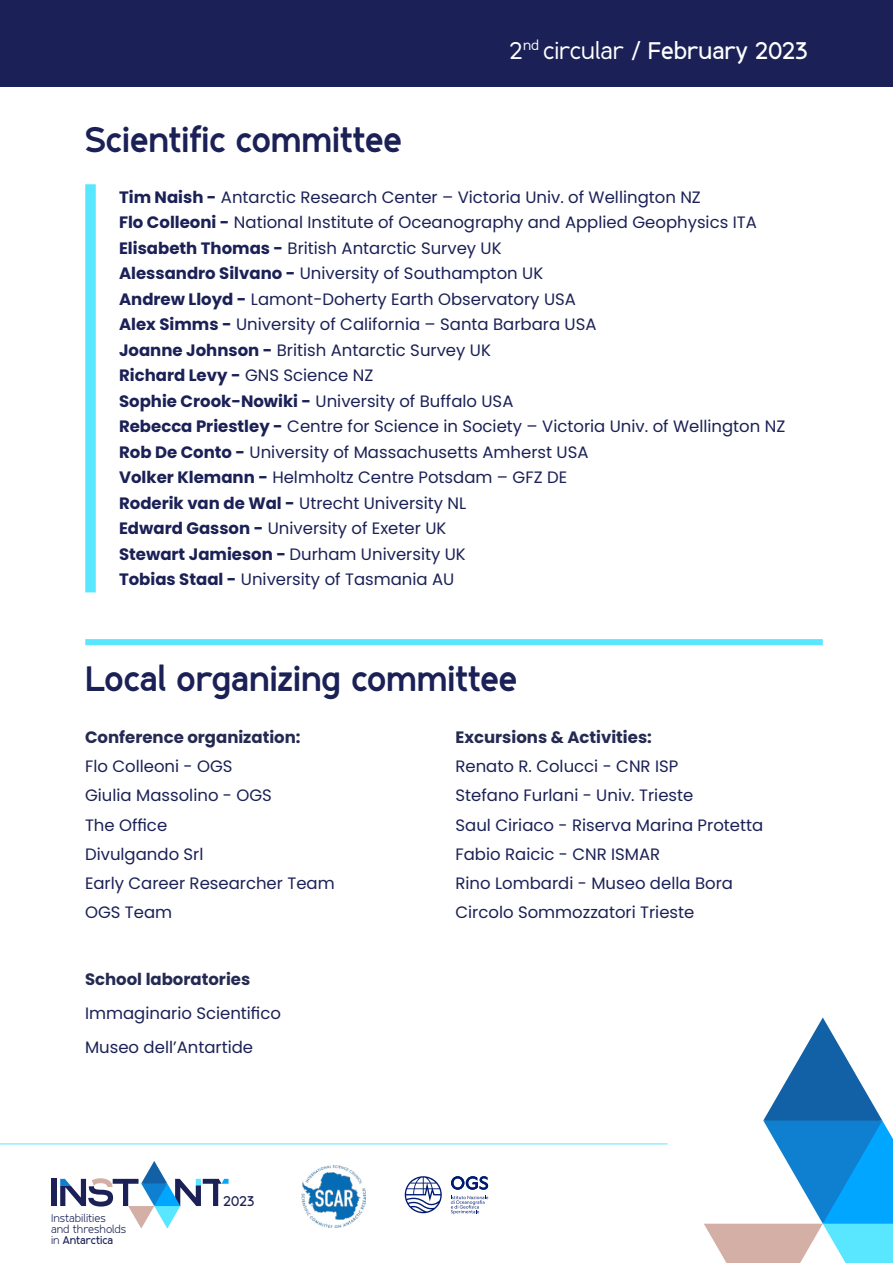
<style>
.page{position:relative;width:893px;height:1263px;background:#fff}
.page>*{position:absolute;margin:0;border:0;box-sizing:border-box;transform-origin:0 0}
.t1{font:900 37.5px "Lite On";color:#1b2156}
.t2{font:700 25.5px "Lite On";color:#fff}
.t3{font:16.5px/25.5px "Poppins";color:#1b2156}
.t4{font:700 16.5px "Poppins";color:#242a52}
.t5{font:700 15px "Lite On";color:#1b2156}
.t6{font:11.85px/10.9px "Lite On";color:#1b2156}
.s1{font-weight:500}
.s2{font-weight:700}
</style>
<div class="page">
<div style="left:0;top:0;width:893px;height:87px;background:#1b2156"></div>
<hr style="left:0;top:1143px;width:668px;height:1px;background:#58e7ff">
<div style="left:85px;top:184px;width:11px;height:408px;background:#58e7ff"></div>
<div style="left:85px;top:639px;width:738px;height:6px;background:#58e7ff"></div>
<div style="left:51px;top:1179px;width:6px;height:27px;background:#1b2156"></div>
<svg style="left:60px;top:1161px;width:169px;height:67px"></svg>
<svg style="left:704px;top:1017px;width:189px;height:246px"></svg>
<img style="left:302px;top:1165px;width:63px;height:63px">
<svg style="left:451px;top:1196px;width:37px;height:18px"></svg>
<svg style="left:451px;top:1176px;width:37px;height:14px"></svg>
<svg style="left:405px;top:1176px;width:37px;height:37px"></svg>
<h2 class="t2" style="left:509px;top:36px;width:301px"><span class="s1">2</span><sup>nd</sup> <span class="s1">circular /</span> February 2023</h2>
<h1 class="t1" style="left:85px;top:117px;width:318px">Scientific committee</h1>
<p class="t3" style="left:119px;top:185px;width:668px"><span class="s2">Tim Naish -</span> Antarctic Research Center – Victoria Univ. of Wellington NZ<br><span class="s2">Flo Colleoni -</span> National Institute of Oceanography and Applied Geophysics ITA <span class="s2">Elisabeth Thomas -</span> British Antarctic Survey UK<br><span class="s2">Alessandro Silvano -</span> University of Southampton UK<br><span class="s2">Andrew Lloyd -</span> Lamont-Doherty Earth Observatory USA<br><span class="s2">Alex Simms -</span> University of California – Santa Barbara USA<br><span class="s2">Joanne Johnson -</span> British Antarctic Survey UK<br><span class="s2">Richard Levy -</span> GNS Science NZ<br><span class="s2">Sophie Crook-Nowiki -</span> University of Buffalo USA<br><span class="s2">Rebecca Priestley -</span> Centre for Science in Society – Victoria Univ. of Wellington NZ <span class="s2">Rob De Conto -</span> University of Massachusetts Amherst USA<br><span class="s2">Volker Klemann -</span> Helmholtz Centre Potsdam – GFZ DE<br><span class="s2">Roderik van de Wal -</span> Utrecht University NL<br><span class="s2">Edward Gasson -</span> University of Exeter UK<br><span class="s2">Stewart Jamieson -</span> Durham University UK<br><span class="s2">Tobias Staal -</span> University of Tasmania AU</p>
<h1 class="t1" style="left:85px;top:656px;width:434px">Local organizing committee</h1>
<p class="t4" style="left:85px;top:728px;width:217px">Conference organization:</p>
<p class="t3" style="left:85px;top:752px;width:251px;line-height:29.1px">Flo Colleoni - OGS<br>Giulia Massolino - OGS<br>The Office<br>Divulgando Srl<br>Early Career Researcher Team<br>OGS Team</p>
<p class="t4" style="left:85px;top:970px;width:167px">School laboratories</p>
<p class="t3" style="left:85px;top:996px;width:197px;line-height:33.8px">Immaginario Scientifico<br>Museo dell’Antartide</p>
<p class="t6" style="left:51px;top:1213px;width:77px">Instabilities and thresholds in <span class="s2">Antarctica</span></p>
<p class="t5" style="left:223px;top:1193px;width:33px">2023</p>
<p class="t4" style="left:455px;top:728px;width:198px">Excursions &amp; Activities:</p>
<p class="t3" style="left:455px;top:752px;width:309px;line-height:29.1px">Renato R. Colucci - CNR ISP<br>Stefano Furlani - Univ. Trieste<br>Saul Ciriaco - Riserva Marina Protetta<br>Fabio Raicic - CNR ISMAR<br>Rino Lombardi - Museo della Bora<br>Circolo Sommozzatori Trieste</p>
</div>
